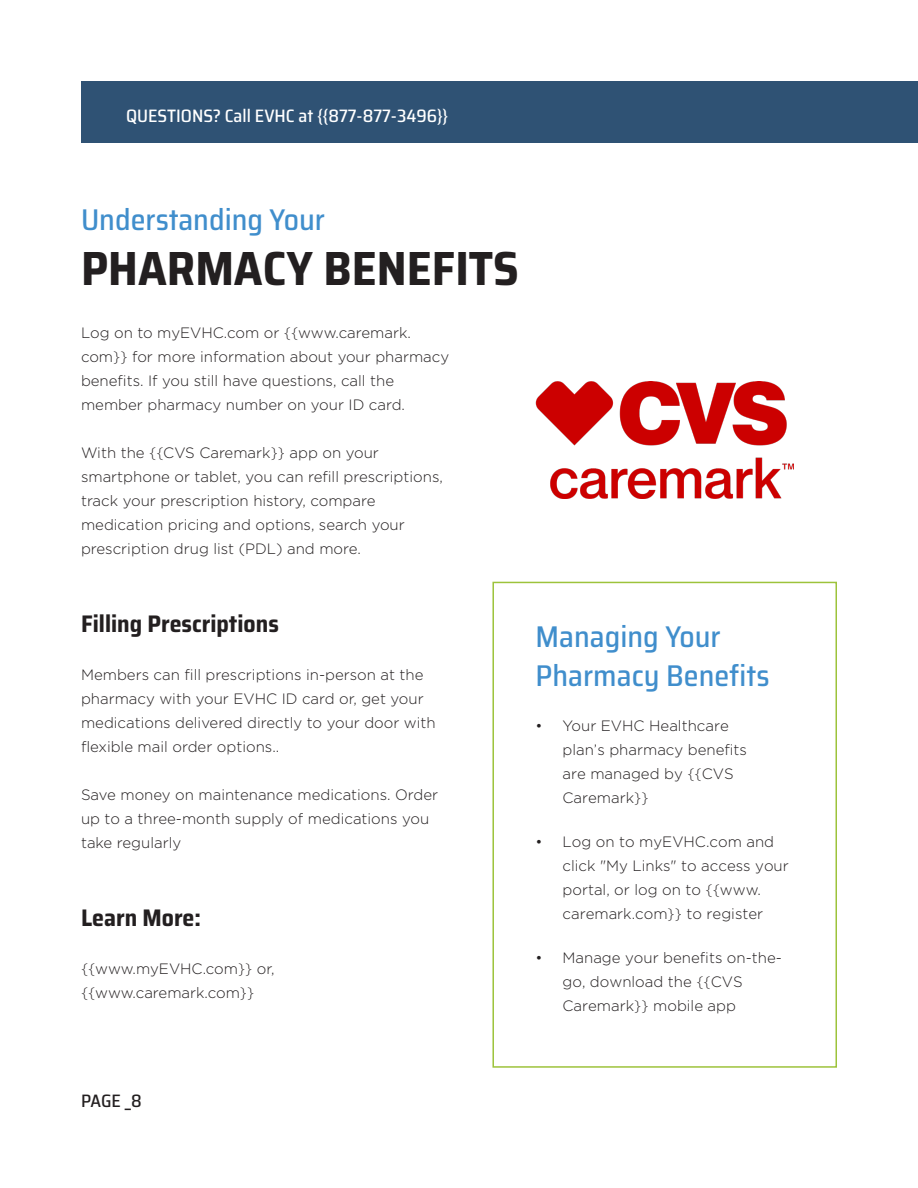
<style>
.page{position:relative;width:918px;height:1188px;background:#fff}
.page>*{position:absolute;margin:0;border:0;box-sizing:border-box;transform-origin:0 0}
._32pt_Size_Align_Lef{font:700 semi-condensed 48px "Saira";color:#231f20}
._32pt_Size_Align_Lef-2{font:500 semi-condensed 30px/39px "Saira";color:#408ecc}
._20pt_Size_Align_Lef{font:500 semi-condensed 30px "Saira";color:#408ecc}
._10pt_Size_Align_Lef{font:700 semi-condensed 24px "Saira";color:#231f20}
.t1{font:500 semi-condensed 18px "Saira";color:#fff}
.t2{font:500 semi-condensed 18px "Saira";color:#231f20}
._10pt_Size_Align_Lef-2{font:300 15px/24px "Gotham";color:#231f20}
</style>
<div class="page">
<div style="left:81px;top:81px;width:837px;height:62px;background:#2f5274"></div>
<div style="left:492px;top:582px;width:345px;height:486px;background:#fff;border:2px solid #9dc33b"></div>
<img style="left:536px;top:381px;width:258px;height:118px">
<p class="t1" style="left:126px;top:102px;width:324px">QUESTIONS? Call EVHC at {{877-877-3496}}</p>
<p class="_20pt_Size_Align_Lef" style="left:81px;top:197px;width:246px">Understanding Your</p>
<p class="_32pt_Size_Align_Lef" style="left:81px;top:231px;width:440px">PHARMACY BENEFITS</p>
<p class="_10pt_Size_Align_Lef-2" style="left:81px;top:320px;width:370px">Log on to myEVHC.com or {{www.caremark. com}} for more information about your pharmacy benefits. If you still have questions, call the member pharmacy number on your ID card.</p>
<p class="_10pt_Size_Align_Lef-2" style="left:81px;top:440px;width:363px">With the {{CVS Caremark}} app on your smartphone or tablet, you can refill prescriptions, track your prescription history, compare medication pricing and options, search your prescription drug list (PDL) and more.</p>
<p class="_10pt_Size_Align_Lef" style="left:81px;top:605px;width:199px">Filling Prescriptions</p>
<p class="_10pt_Size_Align_Lef-2" style="left:81px;top:662px;width:356px">Members can fill prescriptions in-person at the pharmacy with your EVHC ID card or, get your medications delivered directly to your door with flexible mail order options..</p>
<p class="_10pt_Size_Align_Lef-2" style="left:81px;top:782px;width:359px">Save money on maintenance medications. Order up to a three-month supply of medications you take regularly</p>
<p class="_10pt_Size_Align_Lef" style="left:81px;top:899px;width:121px">Learn More:</p>
<p class="_10pt_Size_Align_Lef-2" style="left:81px;top:956px;width:195px">{{www.myEVHC.com}} or,</p>
<p class="_10pt_Size_Align_Lef-2" style="left:81px;top:980px;width:175px">{{www.caremark.com}}</p>
<p class="_32pt_Size_Align_Lef-2" style="left:536px;top:617px;width:236px">Managing Your<br>Pharmacy Benefits</p>
<p class="_10pt_Size_Align_Lef-2" style="left:563px;top:713px;width:186px;text-indent:-27px">• Your EVHC Healthcare plan’s pharmacy benefits are managed by {{CVS<br>Caremark}}</p>
<p class="_10pt_Size_Align_Lef-2" style="left:563px;top:829px;width:228px;text-indent:-27px">• Log on to myEVHC.com and click "My Links" to access your portal, or log on to {{www. caremark.com}} to register</p>
<p class="_10pt_Size_Align_Lef-2" style="left:563px;top:946px;width:221px;text-indent:-27px">• Manage your benefits on-the&shy;go, download the {{CVS<br>Caremark}} mobile app</p>
<p class="t2" style="left:81px;top:1087px;width:62px">PAGE _8</p>
</div>
